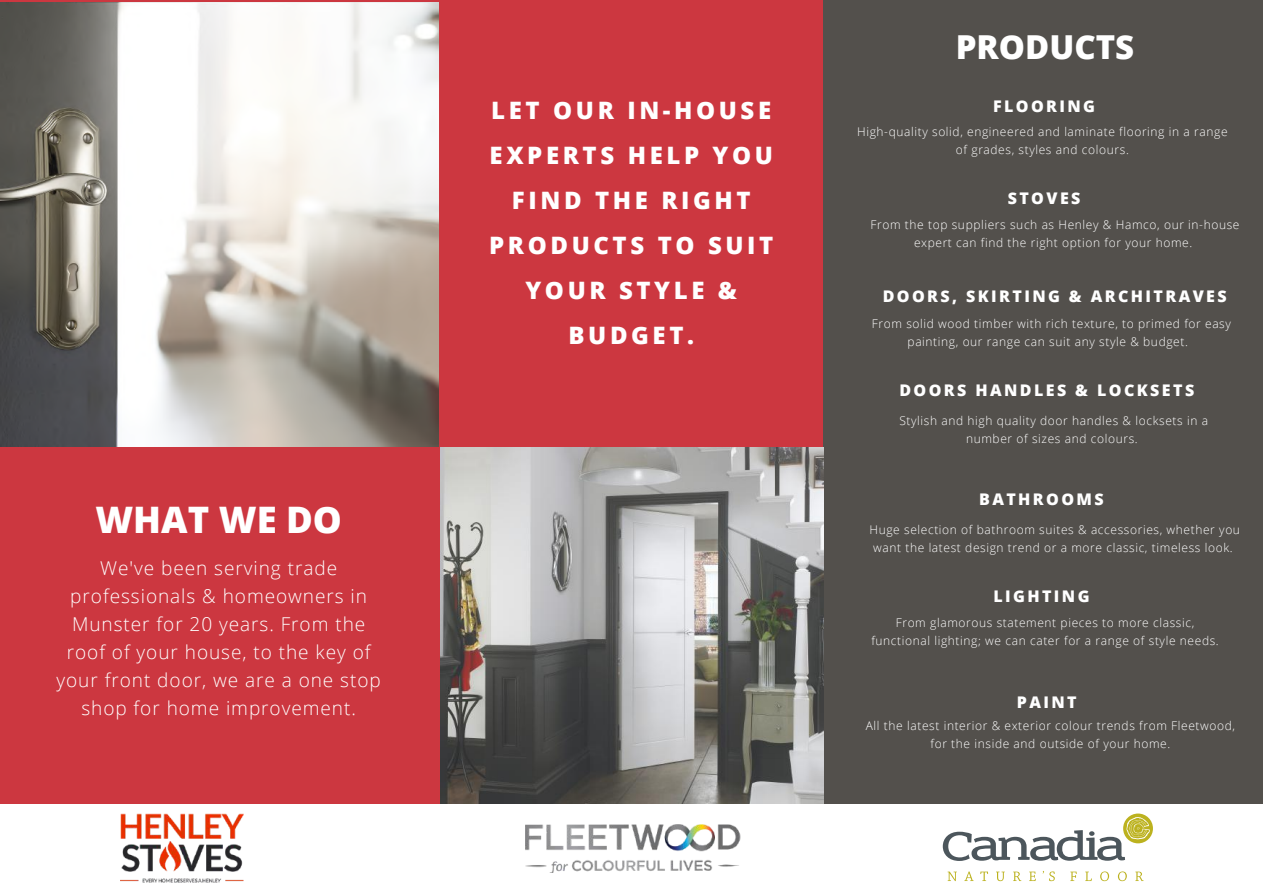
<style>
.page{position:relative;width:1263px;height:894px;background:#fff}
.page>*{position:absolute;margin:0;border:0;box-sizing:border-box;transform-origin:0 0}
.t1{font:800 36.45px "Open Sans";color:#fff}
.t2{font:800 33px "Open Sans";color:#fff}
.t3{font:800 24px/45px "Open Sans";letter-spacing:.15em;color:#fff;text-align:center}
.t4{font:300 19.05px/28px "Open Sans";letter-spacing:.05em;color:#fff;text-align:center}
.t5{font:800 16.05px "Open Sans";letter-spacing:.15em;color:#fff}
.t6{font:300 12px/18px "Open Sans";letter-spacing:.05em;color:#fff;text-align:center}
</style>
<div class="page">
<div style="left:0;top:0;width:1263px;height:893px;background:#cc3740"></div>
<div style="left:823px;top:0;width:440px;height:893px;background:#53504c"></div>
<img style="left:0;top:2px;width:439px;height:444px">
<img style="left:440px;top:447px;width:384px;height:356px">
<div style="left:0;top:803px;width:1263px;height:90px;background:#fff"></div>
<img style="left:121px;top:813px;width:123px;height:68px">
<img style="left:525px;top:824px;width:216px;height:48px">
<svg style="left:1123px;top:813px;width:30px;height:30px"></svg>
<svg style="left:943px;top:816px;width:207px;height:44px"></svg>
<svg style="left:948px;top:871px;width:9px;height:9px"></svg>
<svg style="left:965px;top:871px;width:8px;height:9px"></svg>
<svg style="left:980px;top:871px;width:8px;height:9px"></svg>
<svg style="left:996px;top:871px;width:9px;height:9px"></svg>
<svg style="left:1013px;top:871px;width:7px;height:9px"></svg>
<svg style="left:1029px;top:871px;width:7px;height:9px"></svg>
<svg style="left:1043px;top:871px;width:12px;height:9px"></svg>
<svg style="left:1070px;top:871px;width:7px;height:9px"></svg>
<svg style="left:1085px;top:871px;width:7px;height:9px"></svg>
<svg style="left:1100px;top:871px;width:9px;height:9px"></svg>
<svg style="left:1118px;top:871px;width:9px;height:9px"></svg>
<svg style="left:1135px;top:871px;width:8px;height:9px"></svg>
<h1 class="t1" style="left:95px;top:494px;width:248px">WHAT WE DO</h1>
<h3 class="t4" style="left:57px;top:553px;width:326px">We've been serving trade professionals &amp; homeowners in<br>Munster for 20 years. From the roof of your house, to the key of your front door, we are a one stop shop for home improvement.</h3>
<h3 class="t3" style="left:489px;top:87px;width:286px">LET OUR IN-HOUSE<br>EXPERTS HELP YOU<br>FIND THE RIGHT<br>PRODUCTS TO SUIT<br>YOUR STYLE &amp;<br>BUDGET.</h3>
<h2 class="t2" style="left:956px;top:24px;width:180px">PRODUCTS</h2>
<h3 class="t5" style="left:993px;top:94px;width:104px">FLOORING</h3>
<p class="t6" style="left:857px;top:122px;width:372px">High-quality solid, engineered and laminate flooring in a range of grades, styles and colours.</p>
<h3 class="t5" style="left:1008px;top:186px;width:74px">STOVES</h3>
<p class="t6" style="left:870px;top:215px;width:371px">From the top suppliers such as Henley &amp; Hamco, our in-house expert can find the right option for your home.</p>
<h3 class="t5" style="left:883px;top:285px;width:345px">DOORS, SKIRTING &amp; ARCHITRAVES</h3>
<p class="t6" style="left:908px;top:314px;width:325px;text-align:left;text-indent:-36px">From solid wood timber with rich texture, to primed for easy painting, our range can suit any style &amp; budget.</p>
<h3 class="t5" style="left:899px;top:379px;width:296px">DOORS HANDLES &amp; LOCKSETS</h3>
<p class="t6" style="left:899px;top:411px;width:310px">Stylish and high quality door handles &amp; locksets in a number of sizes and colours.</p>
<h3 class="t5" style="left:979px;top:487px;width:126px">BATHROOMS</h3>
<p class="t6" style="left:869px;top:520px;width:372px">Huge selection of bathroom suites &amp; accessories, whether you want the latest design trend or a more classic, timeless look.</p>
<h3 class="t5" style="left:993px;top:585px;width:98px">LIGHTING</h3>
<p class="t6" style="left:871px;top:613px;width:349px">From glamorous statement pieces to more classic, functional lighting; we can cater for a range of style needs.</p>
<h3 class="t5" style="left:1017px;top:690px;width:61px">PAINT</h3>
<p class="t6" style="left:866px;top:716px;width:371px">All the latest interior &amp; exterior colour trends from Fleetwood, for the inside and outside of your home.</p>
</div>
